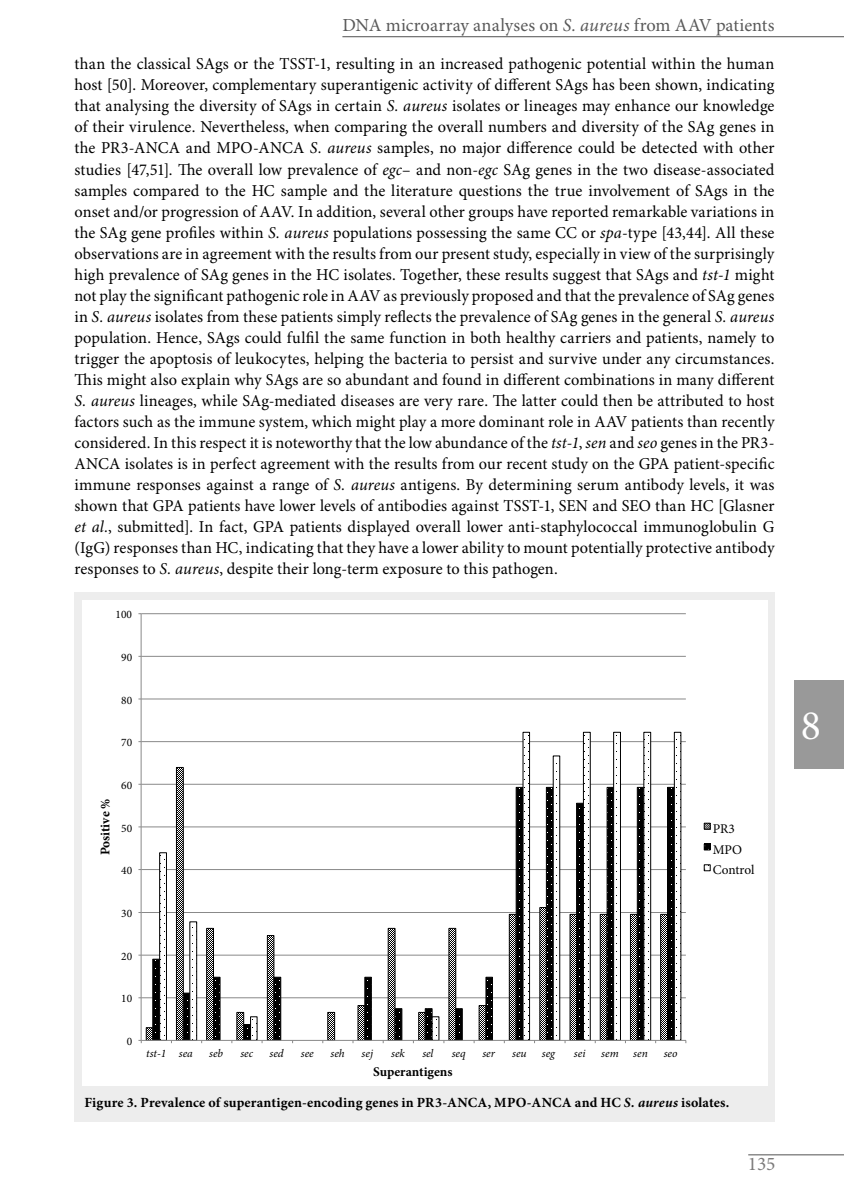
<style>
.page{position:relative;width:844px;height:1191px;background:#fff}
.page>*{position:absolute;margin:0;border:0;box-sizing:border-box;transform-origin:0 0}
.t1{font:42px "Minion Pro";color:#fff}
.t2{font:19.25px "Minion Pro";color:#7c7b7b}
.t3{font:18.38px "Minion Pro";color:#595959}
.t4{font:16.62px/21px "Minion Pro";letter-spacing:.005em;color:#000;text-align:justify}
.t5{font:700 14px "Minion Pro";letter-spacing:.015em;color:#000}
.t6{font:700 13.3px "Minion Pro";letter-spacing:-.005em;color:#000}
.t7{font:13.3px/20.8px "Minion Pro";color:#000}
.t8{font:italic 11.38px "Minion Pro";color:#000}
.t9{font:11.38px "Minion Pro";color:#000}
.s1{font-style:italic}
</style>
<div class="page">
<hr style="left:748px;top:1154px;width:95px;height:1px;background:#595959">
<div style="left:74px;top:591px;width:700px;height:530px;background:#ededed"></div>
<div style="left:82px;top:600px;width:685px;height:486px;background:#fff"></div>
<hr style="left:141px;top:997px;width:544px;height:1px;background:#898989">
<hr style="left:141px;top:954px;width:544px;height:1px;background:#898989">
<hr style="left:141px;top:912px;width:544px;height:1px;background:#898989">
<hr style="left:141px;top:869px;width:544px;height:1px;background:#898989">
<hr style="left:141px;top:826px;width:544px;height:1px;background:#898989">
<hr style="left:141px;top:784px;width:544px;height:1px;background:#898989">
<hr style="left:141px;top:741px;width:544px;height:1px;background:#898989">
<hr style="left:141px;top:698px;width:544px;height:1px;background:#898989">
<hr style="left:141px;top:656px;width:544px;height:1px;background:#898989">
<hr style="left:141px;top:613px;width:544px;height:1px;background:#898989">
<svg style="left:159px;top:731px;width:522px;height:309px"></svg>
<hr style="left:141px;top:613px;width:1px;height:427px;background:#898989">
<hr style="left:141px;top:1040px;width:544px;height:1px;background:#898989">
<div style="left:703px;top:823px;width:7px;height:6px;border:1px solid #000"></div>
<div style="left:703px;top:843px;width:7px;height:7px;border:1px solid #000"></div>
<div style="left:794px;top:680px;width:49px;height:88px;background:#999"></div>
<hr style="left:342px;top:36px;width:501px;height:1px;background:#595959">
<p class="t3" style="left:342px;top:14px;width:433px">DNA microarray analyses on <span class="s1">S. aureus</span> from AAV patients</p>
<p class="t4" style="left:74px;top:54px;width:701px">than the classical SAgs or the TSST-1, resulting in an increased pathogenic potential within the human host [50]. Moreover, complementary superantigenic activity of different SAgs has been shown, indicating that analysing the diversity of SAgs in certain <span class="s1">S. aureus</span> isolates or lineages may enhance our knowledge of their virulence. Nevertheless, when comparing the overall numbers and diversity of the SAg genes in the PR3-ANCA and MPO-ANCA <span class="s1">S. aureus</span> samples, no major difference could be detected with other studies [47,51]. The overall low prevalence of <span class="s1">egc</span>– and non-<span class="s1">egc</span> SAg genes in the two disease-associated samples compared to the HC sample and the literature questions the true involvement of SAgs in the onset and/or progression of AAV. In addition, several other groups have reported remarkable variations in the SAg gene profiles within <span class="s1">S. aureus</span> populations possessing the same CC or <span class="s1">spa</span>-type [43,44]. All these observations are in agreement with the results from our present study, especially in view of the surprisingly high prevalence of SAg genes in the HC isolates. Together, these results suggest that SAgs and <span class="s1">tst-1</span> might not play the significant pathogenic role in AAV as previously proposed and that the prevalence of SAg genes in <span class="s1">S. aureus</span> isolates from these patients simply reflects the prevalence of SAg genes in the general <span class="s1">S. aureus </span>population. Hence, SAgs could fulfil the same function in both healthy carriers and patients, namely to trigger the apoptosis of leukocytes, helping the bacteria to persist and survive under any circumstances.<br>This might also explain why SAgs are so abundant and found in different combinations in many different <span class="s1">S. aureus</span> lineages, while SAg-mediated diseases are very rare. The latter could then be attributed to host factors such as the immune system, which might play a more dominant role in AAV patients than recently considered. In this respect it is noteworthy that the low abundance of the <span class="s1">tst-1</span>, <span class="s1">sen</span> and <span class="s1">seo</span> genes in the PR3- ANCA isolates is in perfect agreement with the results from our recent study on the GPA patient-specific immune responses against a range of <span class="s1">S. aureus</span> antigens. By determining serum antibody levels, it was shown that GPA patients have lower levels of antibodies against TSST-1, SEN and SEO than HC [Glasner <span class="s1">et al.</span>, submitted]. In fact, GPA patients displayed overall lower anti-staphylococcal immunoglobulin G (IgG) responses than HC, indicating that they have a lower ability to mount potentially protective antibody responses to <span class="s1">S. aureus</span>, despite their long-term exposure to this pathogen.</p>
<p class="t9" style="left:115px;top:607px;width:18px">100</p>
<p class="t9" style="left:121px;top:649px;width:12px">90</p>
<p class="t9" style="left:121px;top:692px;width:12px">80</p>
<p class="t9" style="left:121px;top:735px;width:12px">70</p>
<p class="t6" style="left:96px;top:855px;width:58px;rotate:-90deg">Positive %</p>
<p class="t9" style="left:121px;top:777px;width:12px">60</p>
<p class="t9" style="left:121px;top:820px;width:12px">50</p>
<p class="t9" style="left:121px;top:863px;width:12px">40</p>
<p class="t9" style="left:121px;top:905px;width:12px">30</p>
<p class="t9" style="left:121px;top:948px;width:12px">20</p>
<p class="t9" style="left:121px;top:991px;width:12px">10</p>
<p class="t9" style="left:127px;top:1033px;width:7px">0</p>
<p class="t8" style="left:146px;top:1045px;width:48px">tst-1 sea</p>
<p class="t8" style="left:209px;top:1045px;width:15px">seb</p>
<p class="t8" style="left:240px;top:1045px;width:14px">sec</p>
<p class="t8" style="left:269px;top:1045px;width:16px">sed</p>
<p class="t8" style="left:301px;top:1045px;width:14px">see</p>
<p class="t8" style="left:330px;top:1045px;width:16px">seh</p>
<p class="t8" style="left:361px;top:1045px;width:13px">sej</p>
<p class="t8" style="left:391px;top:1045px;width:15px">sek</p>
<p class="t8" style="left:422px;top:1045px;width:13px">sel</p>
<p class="t8" style="left:451px;top:1045px;width:15px">seq</p>
<p class="t8" style="left:482px;top:1045px;width:14px">ser</p>
<p class="t8" style="left:512px;top:1045px;width:16px">seu</p>
<p class="t8" style="left:542px;top:1045px;width:15px">seg</p>
<p class="t8" style="left:573px;top:1045px;width:13px">sei</p>
<p class="t8" style="left:601px;top:1045px;width:19px">sem</p>
<p class="t8" style="left:633px;top:1045px;width:16px">sen</p>
<p class="t8" style="left:663px;top:1045px;width:15px">seo</p>
<p class="t6" style="left:373px;top:1062px;width:81px">Superantigens</p>
<p class="t7" style="left:712px;top:818px;width:43px">PR3<br>MPO<br>Control</p>
<p class="t5" style="left:84px;top:1094px;width:646px">Figure 3. Prevalence of superantigen-encoding genes in PR3-ANCA, MPO-ANCA and HC <span class="s1">S. aureus</span> isolates.</p>
<p class="t2" style="left:747px;top:1152px;width:29px">135</p>
<h1 class="t1" style="left:800px;top:700px;width:22px">8</h1>
</div>
